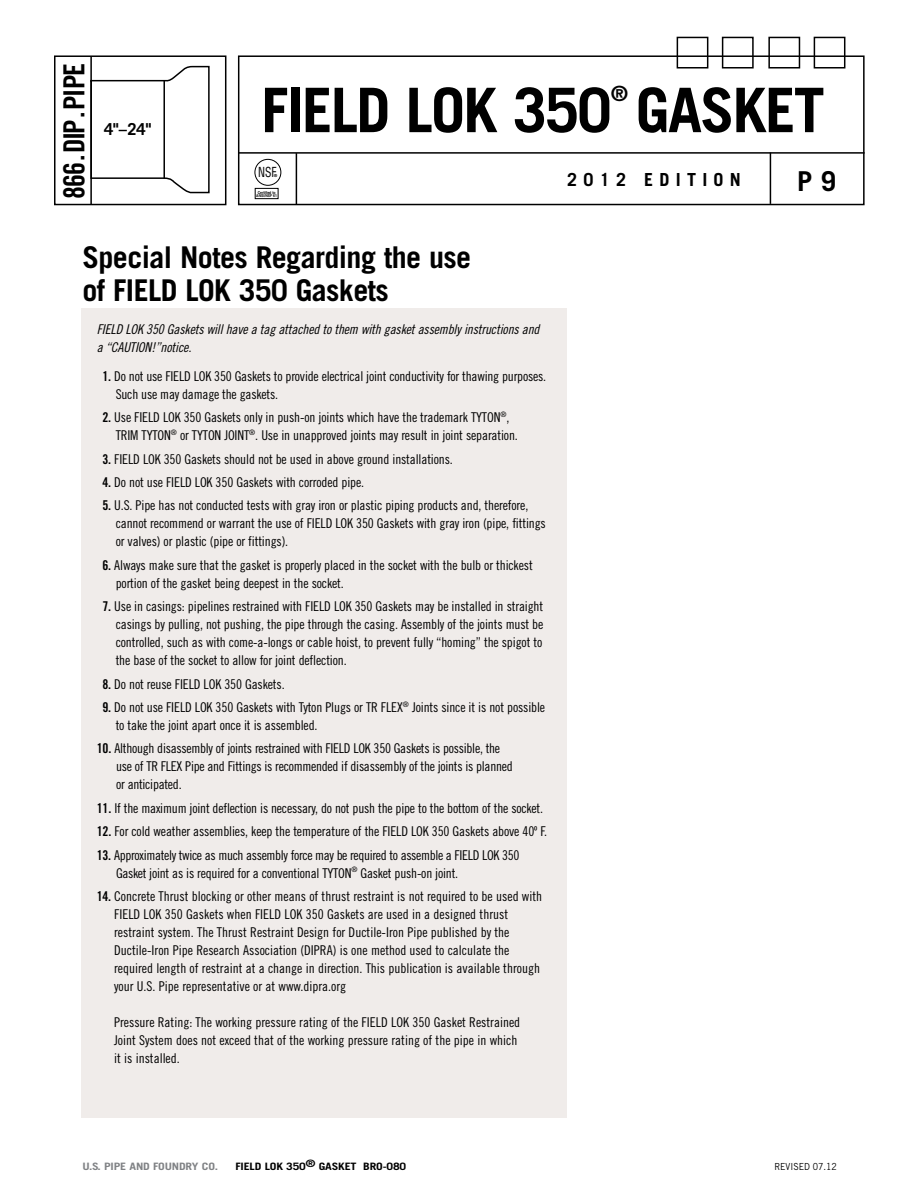
<style>
.page{position:relative;width:918px;height:1188px;background:#fff}
.page>*{position:absolute;margin:0;border:0;box-sizing:border-box;transform-origin:0 0}
.t1{font:700 61.5px "Trade Gothic";letter-spacing:-.03em;color:#000}
.t2{font:700 30px/33px "Trade Gothic";letter-spacing:-.02em;color:#000}
.t3{font:29.1px "Trade Gothic Bold Cond Twenty";letter-spacing:-.03em;color:#000}
.t4{font:700 27.45px "Trade Gothic";color:#000}
.t5{font:700 21px "Trade Gothic";color:#000}
.t6{font:700 18px "Trade Gothic";letter-spacing:.35em;color:#000}
.t7{font:700 16.5px "Trade Gothic";color:#000}
.t8{font:13.5px/18px "Trade Gothic Cond Eighteen";letter-spacing:-.01em;color:#000}
.t9{font:13.5px/18px "Trade Gothic Cond Eighteen Obl";letter-spacing:-.01em;color:#000}
.t10{font:condensed 13.5px "Helvetica";color:#000;scale:.85 1}
.t11{font:700 10.2px "Trade Gothic";letter-spacing:-.015em;color:#000;scale:1.18 1}
.t12{font:700 10.2px "Trade Gothic";letter-spacing:-.015em;color:#808285;scale:1.18 1}
.t13{font:9.75px "Trade Gothic";color:#000;scale:.9 1}
.t14{font:7.5px "Trade Gothic Cond Eighteen";color:#000}
.t15{font:700 4.05px "Helvetica";color:#000}
.t16{font:700 3.9px/3.6px "Helvetica";letter-spacing:-.005em;color:#000;text-align:center;scale:.85 1}
.s1{font-family:"Trade Gothic Bold Cond Twenty"}
.s2{font-size:13.5px}
</style>
<div class="page">
<div style="left:54px;top:55px;width:172px;height:150px;border:2px solid #000"></div>
<div style="left:238px;top:55px;width:627px;height:150px;border:2px solid #000"></div>
<hr style="left:239px;top:152px;width:626px;height:2px;background:#000">
<hr style="left:296px;top:153px;width:1px;height:51px;background:#000">
<div style="left:814px;top:37px;width:31px;height:32px;border:2px solid #000"></div>
<div style="left:768px;top:37px;width:32px;height:32px;border:2px solid #000"></div>
<div style="left:722px;top:37px;width:32px;height:32px;border:2px solid #000"></div>
<div style="left:677px;top:37px;width:31px;height:32px;border:2px solid #000"></div>
<div style="left:254px;top:159px;width:27px;height:27px;border:1px solid #000;border-radius:50%"></div>
<div style="left:255px;top:188px;width:24px;height:11px;border:1px solid #000"></div>
<hr style="left:770px;top:153px;width:1px;height:51px;background:#000">
<hr style="left:90px;top:57px;width:2px;height:147px;background:#000">
<svg style="left:90px;top:65px;width:120px;height:129px"></svg>
<hr style="left:163px;top:80px;width:2px;height:99px;background:#000">
<div style="left:81px;top:308px;width:486px;height:810px;background:#f0ecea"></div>
<h3 class="t3" style="left:56px;top:199px;width:138px;rotate:-90deg">866.DIP.PIPE</h3>
<p class="t7" style="left:104px;top:119px;width:49px">4"–24"</p>
<h3 class="t5" style="left:611px;top:81px;width:18px">®</h3>
<h1 class="t1" style="left:261px;top:72px;width:565px">field lok 350 gasket</h1>
<p class="t10" style="left:258px;top:164px;width:23px">NSF</p>
<p class="t15" style="left:274px;top:173px;width:5px">®</p>
<p class="t16" style="left:256px;top:190px;width:26px">Certified to<br>ANSI/NSF 61</p>
<h3 class="t4" style="left:797px;top:164px;width:40px">P 9</h3>
<h3 class="t6" style="left:567px;top:169px;width:175px">2012 Edition</h3>
<h2 class="t2" style="left:82px;top:240px;width:390px">Special Notes Regarding the use of field lok 350 Gaskets</h2>
<p class="t9" style="left:97px;top:320px;width:444px;text-indent:29px">lok 350 Gaskets will have a tag attached to them with gasket assembly instructions and a “CAUTION!”notice.</p>
<p class="t8" style="left:102px;top:367px;width:69px"><span class="s1">1.</span> Do not use field</p>
<p class="t9" style="left:97px;top:320px;width:7px">field</p>
<p class="t8" style="left:116px;top:367px;width:432px;text-indent:78px">lok 350 Gaskets to provide electrical joint conductivity for thawing purposes.<br>Such use may damage the gaskets.</p>
<p class="t8" style="left:102px;top:408px;width:38px"><span class="s1">2.</span> Use field</p>
<p class="t8" style="left:163px;top:408px;width:320px">lok 350 Gaskets only in push-on joints which have the trademark Tyton</p>
<p class="t14" style="left:500px;top:410px;width:11px">®<span class="s2">,</span></p>
<p class="t8" style="left:116px;top:426px;width:38px">TRIM Tyton</p>
<p class="t8" style="left:171px;top:426px;width:34px"><sup>®</sup> or Tyton</p>
<p class="t8" style="left:224px;top:426px;width:295px">JOINT<sup>®</sup>. Use in unapproved joints may result in joint separation.</p>
<p class="t8" style="left:102px;top:450px;width:18px"><span class="s1">3.</span> field</p>
<p class="t8" style="left:143px;top:450px;width:311px">lok 350 Gaskets should not be used in above ground installations.</p>
<p class="t8" style="left:102px;top:473px;width:70px"><span class="s1">4.</span> Do not use field</p>
<p class="t8" style="left:195px;top:473px;width:171px">lok 350 Gaskets with corroded pipe.</p>
<p class="t8" style="left:116px;top:496px;width:414px;text-indent:-13px"><span class="s1">5.</span> U.S. Pipe has not conducted tests with gray iron or plastic piping products and, therefore, cannot recommend or warrant the use of field</p>
<p class="t8" style="left:335px;top:514px;width:212px">lok 350 Gaskets with gray iron (pipe, fittings</p>
<p class="t8" style="left:116px;top:532px;width:174px">or valves) or plastic (pipe or fittings).</p>
<p class="t8" style="left:116px;top:556px;width:419px;text-indent:-13px"><span class="s1">6.</span> Always make sure that the gasket is properly placed in the socket with the bulb or thickest portion of the gasket being deepest in the socket.</p>
<p class="t8" style="left:116px;top:597px;width:429px;text-align:justify;text-indent:-13px"><span class="s1">7.</span> Use in casings: pipelines restrained with FIELD LOK 350 Gaskets may be installed in straight casings by pulling, not pushing, the pipe through the casing. Assembly of the joints must be controlled, such as with come-a-longs or cable hoist, to prevent fully “homing” the spigot to the base of the socket to allow for joint deflection.</p>
<p class="t8" style="left:102px;top:675px;width:79px"><span class="s1">8.</span> Do not reuse field</p>
<p class="t8" style="left:204px;top:675px;width:83px">lok 350 Gaskets.</p>
<p class="t8" style="left:102px;top:698px;width:70px"><span class="s1">9.</span> Do not use field</p>
<p class="t8" style="left:116px;top:698px;width:431px;text-indent:79px">lok 350 Gaskets with Tyton Plugs or TR FLEX<sup>®</sup> Joints since it is not possible to take the joint apart once it is assembled.</p>
<p class="t8" style="left:97px;top:739px;width:235px"><span class="s1">10.</span> Although disassembly of joints restrained with field</p>
<p class="t8" style="left:353px;top:739px;width:148px">lok 350 Gaskets is possible, the</p>
<p class="t8" style="left:116px;top:757px;width:51px">use of tr flex</p>
<p class="t8" style="left:185px;top:757px;width:329px">Pipe and Fittings is recommended if disassembly of the joints is planned</p>
<p class="t8" style="left:116px;top:775px;width:67px">or anticipated.</p>
<p class="t8" style="left:97px;top:799px;width:448px"><span class="s1">11.</span> If the maximum joint deflection is necessary, do not push the pipe to the bottom of the socket.</p>
<p class="t8" style="left:97px;top:822px;width:292px"><span class="s1">12.</span> For cold weather assemblies, keep the temperature of the field</p>
<p class="t8" style="left:411px;top:822px;width:137px">lok 350 Gaskets above 40º F.</p>
<p class="t8" style="left:97px;top:846px;width:364px"><span class="s1">13.</span> Approximately twice as much assembly force may be required to assemble a field</p>
<p class="t8" style="left:482px;top:846px;width:39px">lok 350</p>
<p class="t8" style="left:116px;top:864px;width:214px">Gasket joint as is required for a conventional tyton</p>
<p class="t8" style="left:351px;top:864px;width:108px"><sup>®</sup> Gasket push-on joint.</p>
<p class="t8" style="left:114px;top:887px;width:430px;text-indent:-17px"><span class="s1">14.</span> Concrete Thrust blocking or other means of thrust restraint is not required to be used with FIELD LOK 350 Gaskets when FIELD LOK 350 Gaskets are used in a designed thrust restraint system. The Thrust Restraint Design for Ductile-Iron Pipe published by the Ductile-Iron Pipe Research Association (DIPRA) is one method used to calculate the required length of restraint at a change in direction. This publication is available through your U.S. Pipe representative or at www.dipra.org</p>
<p class="t8" style="left:114px;top:1013px;width:408px">Pressure Rating: The working pressure rating of the FIELD LOK 350 Gasket Restrained<br>Joint System does not exceed that of the working pressure rating of the pipe in which it is installed.</p>
<p class="t12" style="left:82px;top:1160px;width:116px">U.S. PIPE AND FOUNDRY CO.</p>
<p class="t11" style="left:235px;top:1160px;width:146px">FIELD LOK 350® GASKET BRO-080</p>
<p class="t13" style="left:774px;top:1161px;width:71px">REVISED 07.12</p>
</div>
